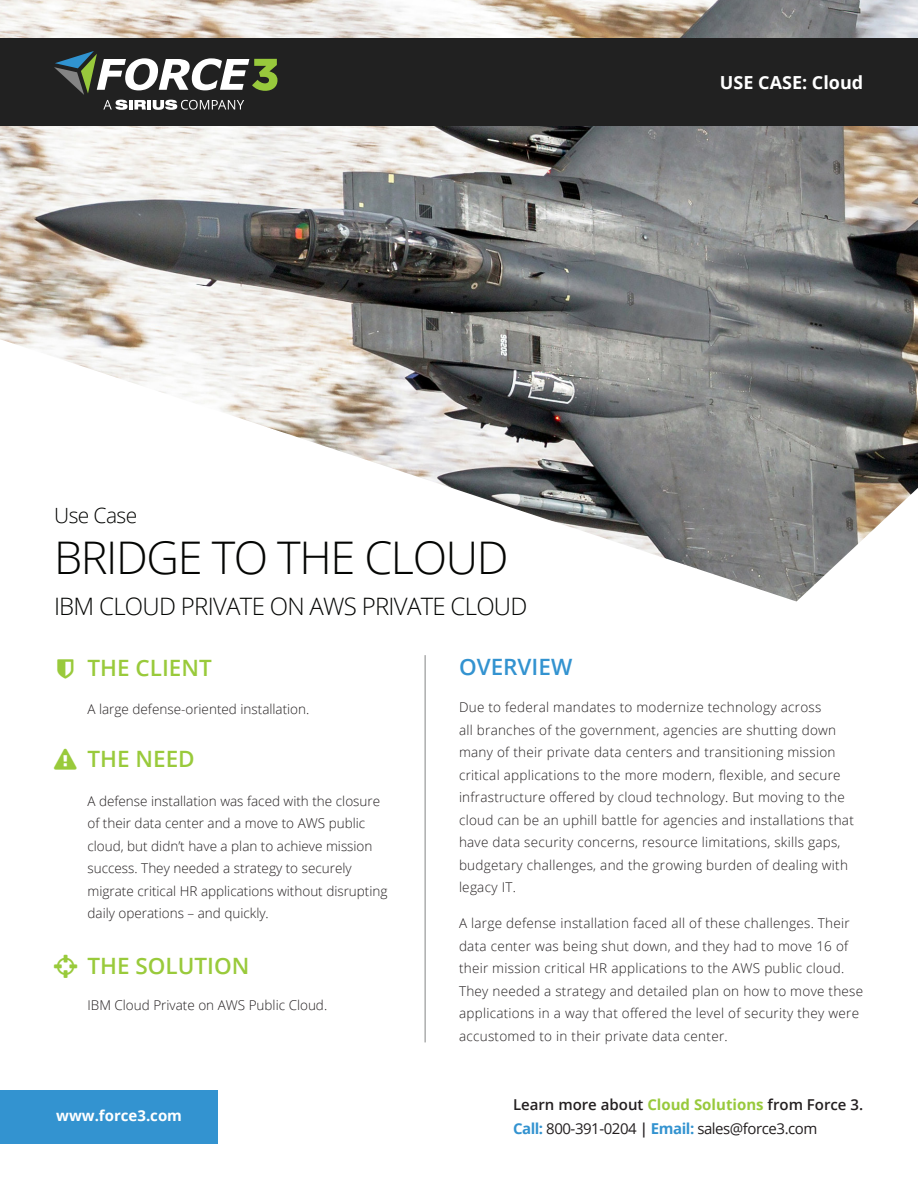
<style>
.page{position:relative;width:918px;height:1188px;background:#fff}
.page>*{position:absolute;margin:0;border:0;box-sizing:border-box;transform-origin:0 0}
.Body_Copy{font:300 45px "Open Sans";letter-spacing:-.03em;color:#040503}
.Body_Copy-2{font:300 24px "Open Sans";letter-spacing:-.03em;color:#040503}
.Body_Copy-3{font:600 22.5px "Open Sans";color:#99ca3b}
.Body_Copy-4{font:600 22.5px "Open Sans";color:#3393d0}
.Body_Copy-5{font:300 21px "Open Sans";letter-spacing:-.03em;color:#040503}
.t1{font:700 18px "Open Sans";color:#fff}
.t2{font:15px/24px "Open Sans";letter-spacing:-.03em;color:#231f20}
.t3{font:700 15px "Open Sans";color:#fff}
.Paragraph_Style_1{font:300 13.5px/22.5px "Open Sans";letter-spacing:.02em;color:#231f20}
.Paragraph_Style_1-2{font:300 13.5px/22.5px "Open Sans";color:#231f20}
.s1{font-weight:600}
.s2{font-weight:700;color:#98c93c}
.s3{font-weight:700;color:#3393d0}
</style>
<div class="page">
<img style="left:0;top:0;width:918px;height:602px">
<div style="left:0;top:1090px;width:218px;height:54px;background:#3393d0"></div>
<hr style="left:425px;top:655px;width:1px;height:387px;background:#838485">
<div style="left:0;top:38px;width:918px;height:88px;background:#212121"></div>
<svg style="left:54px;top:51px;width:223px;height:59px"></svg>
<p class="Body_Copy-5" style="left:54px;top:501px;width:84px">Use Case</p>
<p class="Body_Copy" style="left:54px;top:527px;width:456px">BRIDGE TO THE CLOUD</p>
<p class="Body_Copy-2" style="left:54px;top:590px;width:475px">IBM CLOUD PRIVATE ON AWS PRIVATE CLOUD</p>
<h3 class="t1" style="left:720px;top:70px;width:145px">USE CASE: Cloud</h3>
<p class="Body_Copy-3" style="left:88px;top:652px;width:126px">THE CLIENT</p>
<p class="Paragraph_Style_1-2" style="left:87px;top:698px;width:223px">A large defense-oriented installation.</p>
<p class="Body_Copy-3" style="left:88px;top:744px;width:109px">THE NEED</p>
<p class="Paragraph_Style_1-2" style="left:87px;top:789px;width:302px">A defense installation was faced with the closure of their data center and a move to AWS public cloud, but didn’t have a plan to achieve mission success. They needed a strategy to securely migrate critical HR applications without disrupting daily operations – and quickly.</p>
<p class="Body_Copy-3" style="left:88px;top:950px;width:163px">THE SOLUTION</p>
<p class="Paragraph_Style_1-2" style="left:87px;top:994px;width:241px">IBM Cloud Private on AWS Public Cloud.</p>
<p class="t3" style="left:56px;top:1105px;width:127px">www.force3.com</p>
<p class="Body_Copy-4" style="left:459px;top:651px;width:115px">OVERVIEW</p>
<p class="Paragraph_Style_1" style="left:459px;top:696px;width:396px">Due to federal mandates to modernize technology across<br>all branches of the government, agencies are shutting down many of their private data centers and transitioning mission critical applications to the more modern, flexible, and secure infrastructure offered by cloud technology. But moving to the cloud can be an uphill battle for agencies and installations that have data security concerns, resource limitations, skills gaps, budgetary challenges, and the growing burden of dealing with legacy IT.</p>
<p class="Paragraph_Style_1" style="left:459px;top:912px;width:406px">A large defense installation faced all of these challenges. Their data center was being shut down, and they had to move 16 of their mission critical HR applications to the AWS public cloud.<br>They needed a strategy and detailed plan on how to move these applications in a way that offered the level of security they were accustomed to in their private data center.</p>
<p class="t2" style="left:513px;top:1093px;width:352px"><span class="s1">Learn more about</span> <span class="s2">Cloud Solutions</span> <span class="s1">from Force 3.<br></span><span class="s3">Call:</span> 800-391-0204 <span class="s1">|</span> <span class="s3">Email:</span> sales@force3.com</p>
</div>
